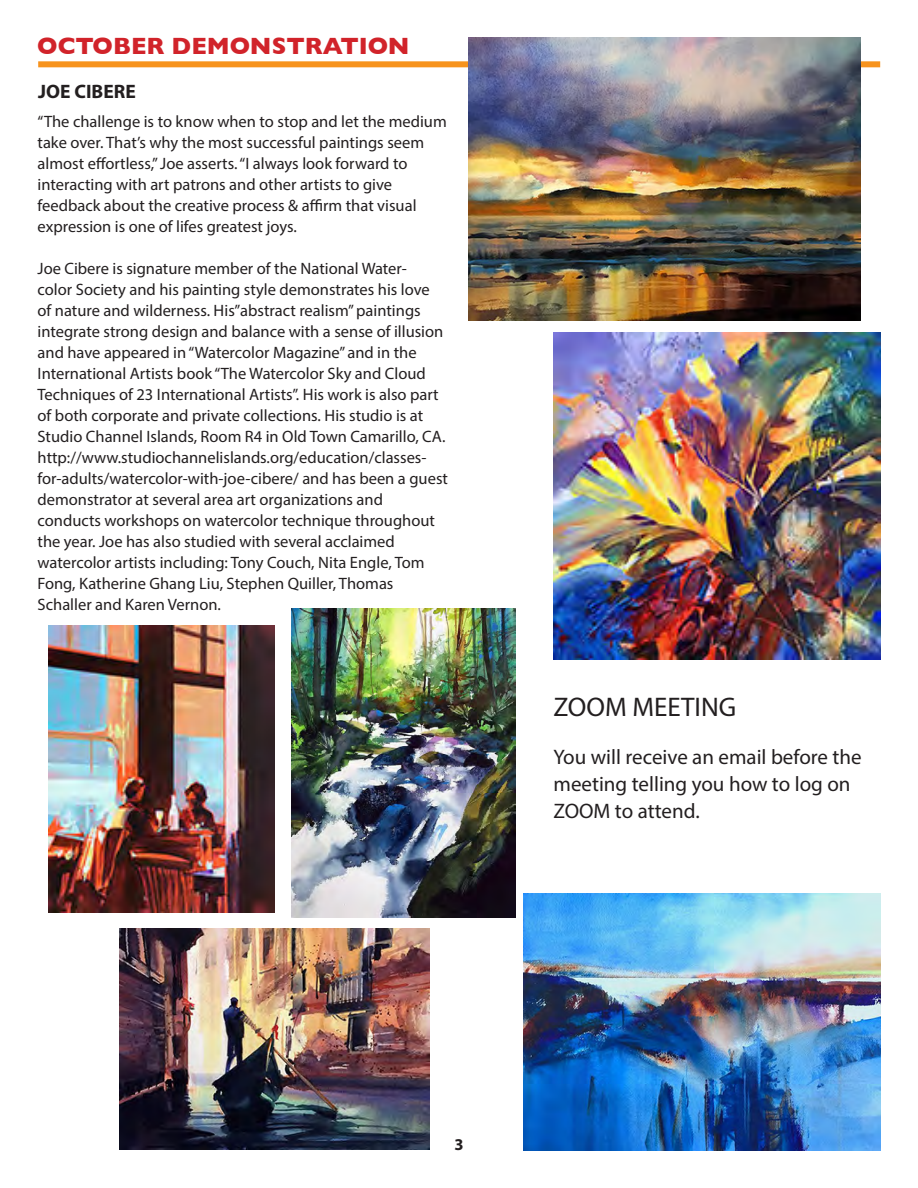
<style>
.page{position:relative;width:918px;height:1188px;background:#fff}
.page>*{position:absolute;margin:0;border:0;box-sizing:border-box;transform-origin:0 0}
.t1{font:27px "Myriad Pro";color:#231f20}
.t2{font:700 24px "Gill Sans";color:#d1232a}
.t3{font:21px/27px "Myriad Pro";color:#231f20}
.t4{font:700 19.5px "Myriad Pro";color:#231f20}
.t5{font:16.5px/21px "Myriad Pro";color:#231f20}
.t6{font:700 16.5px "Myriad Pro";color:#231f20}
</style>
<div class="page">
<div style="left:38px;top:61px;width:842px;height:6px;background:#f7931d"></div>
<img style="left:469px;top:38px;width:391px;height:283px">
<img style="left:48px;top:625px;width:227px;height:288px">
<img style="left:292px;top:608px;width:223px;height:309px">
<img style="left:554px;top:333px;width:326px;height:326px">
<img style="left:120px;top:929px;width:309px;height:221px">
<img style="left:524px;top:894px;width:356px;height:257px">
<p class="t2" style="left:37px;top:27px;width:374px">OCTOBER DEMONSTRATION</p>
<p class="t4" style="left:38px;top:78px;width:99px">JOE CIBERE</p>
<p class="t5" style="left:38px;top:111px;width:411px">“The challenge is to know when to stop and let the medium take over. That’s why the most successful paintings seem almost effortless,” Joe asserts. “I always look forward to</p>
<p class="t5" style="left:38px;top:174px;width:356px">interacting with art patrons and other artists to give</p>
<p class="t5" style="left:38px;top:195px;width:381px">feedback about the creative process &amp; affirm that visual expression is one of lifes greatest joys.</p>
<p class="t5" style="left:38px;top:258px;width:412px">Joe Cibere is signature member of the National Water-<br>color Society and his painting style demonstrates his love<br>of nature and wilderness. His”abstract realism” paintings integrate strong design and balance with a sense of illusion and have appeared in “Watercolor Magazine” and in the International Artists book “The Watercolor Sky and Cloud Techniques of 23 International Artists”. His work is also part of both corporate and private collections. His studio is at Studio Channel Islands, Room R4 in Old Town Camarillo, CA. http://www.studiochannelislands.org/education/classes&shy;for-adults/watercolor-with-joe-cibere/ and has been a guest demonstrator at several area art organizations and</p>
<p class="t5" style="left:38px;top:510px;width:399px">conducts workshops on watercolor technique throughout the year. Joe has also studied with several acclaimed</p>
<p class="t5" style="left:38px;top:552px;width:388px">watercolor artists including: Tony Couch, Nita Engle, Tom<br>Fong, Katherine Ghang Liu, Stephen Quiller, Thomas<br>Schaller and Karen Vernon.</p>
<p class="t1" style="left:554px;top:690px;width:184px">ZOOM MEETING</p>
<p class="t3" style="left:554px;top:743px;width:310px">You will receive an email before the meeting telling you how to log on<br>ZOOM to attend.</p>
<p class="t6" style="left:454px;top:1134px;width:11px">3</p>
</div>
